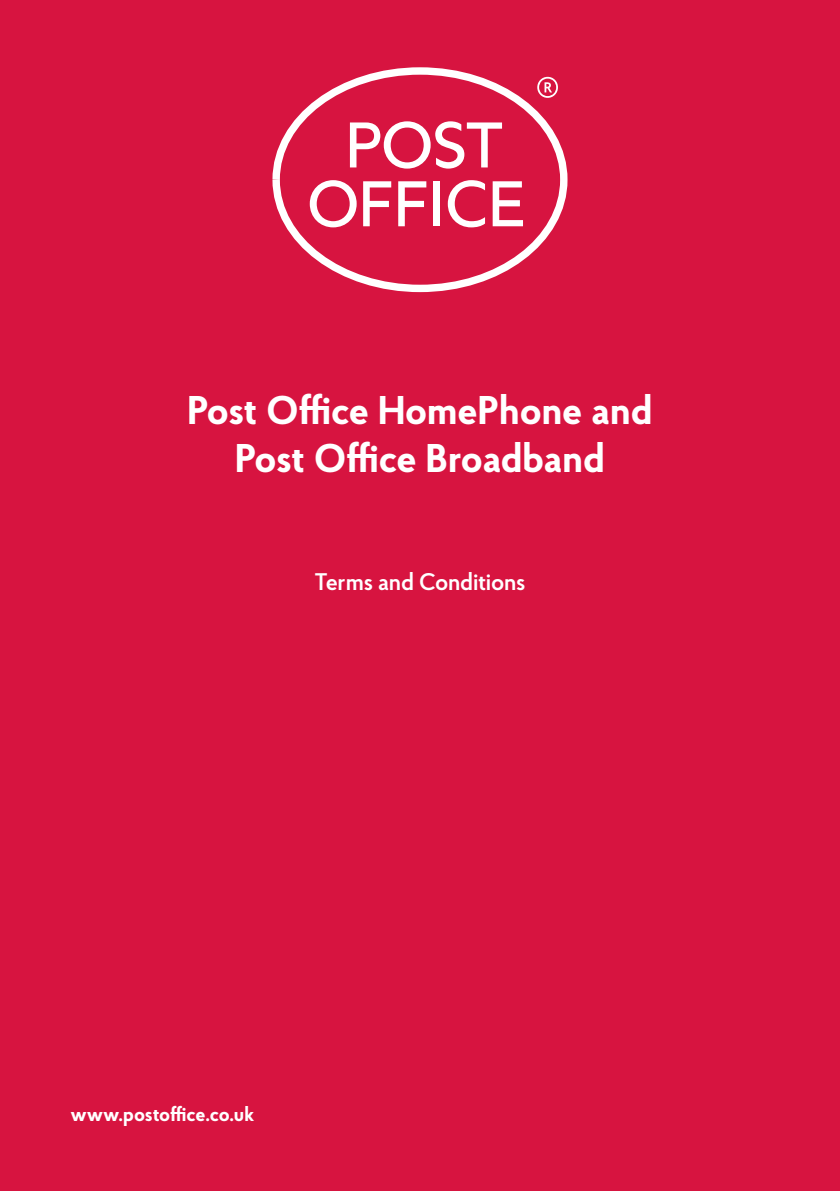
<style>
.page{position:relative;width:840px;height:1191px;background:#fff}
.page>*{position:absolute;margin:0;border:0;box-sizing:border-box;transform-origin:0 0}
.t1{font:700 40px/48px "Proba Pro";color:#fff;text-align:center}
.t2{font:600 24px "Proba Pro";letter-spacing:-.01em;color:#fff}
.t3{font:700 20px "Proba Pro";letter-spacing:-.005em;color:#fff}
</style>
<div class="page">
<div style="left:0;top:0;width:839px;height:1191px;background:#d71440"></div>
<div style="left:272px;top:67px;width:295px;height:225px;border:15px solid #fff;border-radius:50%"></div>
<svg style="left:280px;top:75px;width:279px;height:210px"></svg>
<svg style="left:447px;top:180px;width:38px;height:47px"></svg>
<svg style="left:492px;top:181px;width:30px;height:45px"></svg>
<div style="left:433px;top:181px;width:7px;height:45px;background:#fff"></div>
<svg style="left:363px;top:181px;width:28px;height:45px"></svg>
<svg style="left:309px;top:180px;width:47px;height:47px"></svg>
<svg style="left:398px;top:181px;width:28px;height:45px"></svg>
<svg style="left:350px;top:121px;width:151px;height:48px"></svg>
<svg style="left:537px;top:77px;width:20px;height:21px"></svg>
<p class="t1" style="left:187px;top:385px;width:466px">Post Office HomePhone and<br>Post Office Broadband</p>
<p class="t2" style="left:314px;top:565px;width:213px">Terms and Conditions</p>
<p class="t3" style="left:71px;top:1100px;width:185px">www.postoffice.co.uk</p>
</div>
